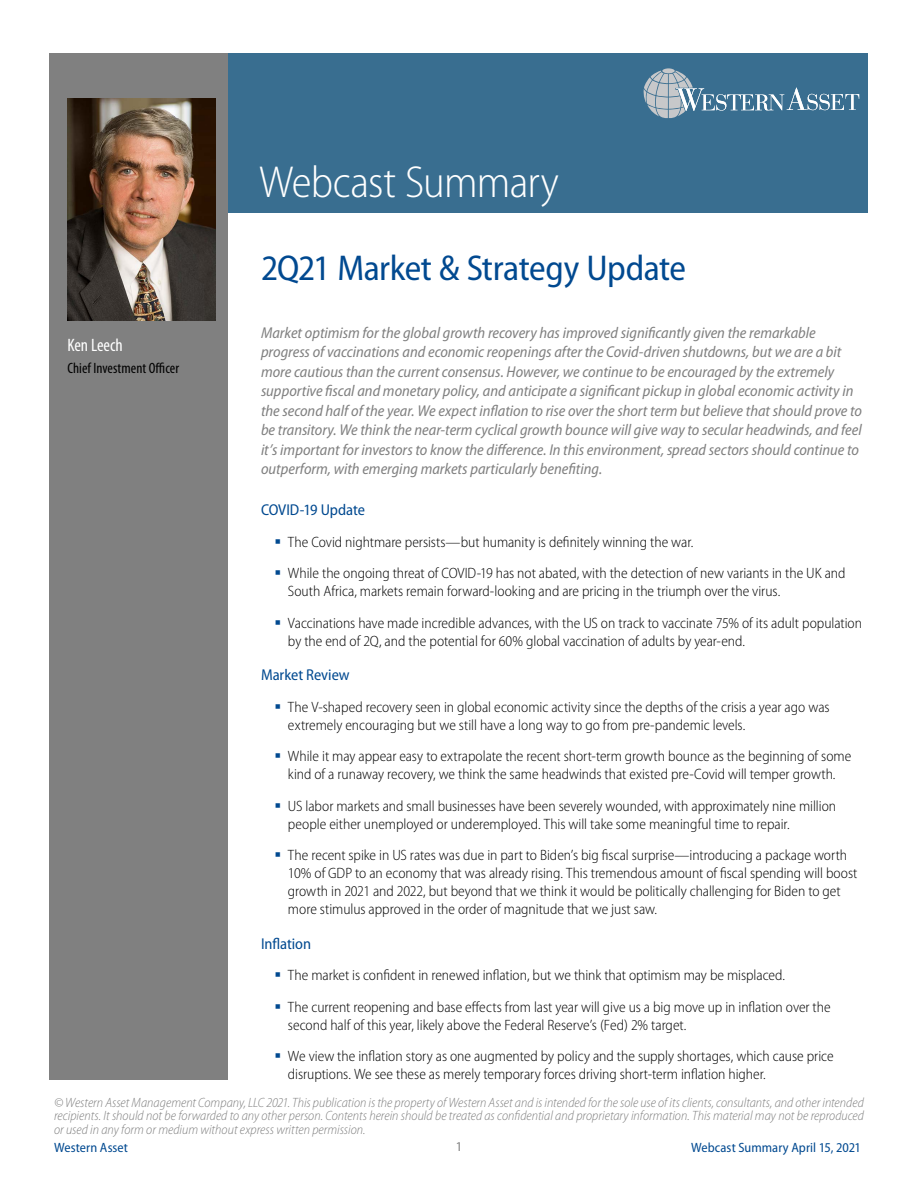
<style>
.page{position:relative;width:918px;height:1188px;background:#fff}
.page>*{position:absolute;margin:0;border:0;box-sizing:border-box;transform-origin:0 0}
.t1{font:300 semi-condensed 45px "Myriad Pro";letter-spacing:-.02em;color:#fff}
.t2{font:semi-condensed 36px "Myriad Pro";letter-spacing:-.015em;color:#014990}
.t3{font:condensed 18px "Myriad Pro";color:#fff}
.t4{font:italic semi-condensed 15.75px/19.5px "Myriad Pro";color:#808080}
.t5{font:semi-condensed 15.75px "Myriad Pro";letter-spacing:-.005em;color:#014990}
.t6{font:300 semi-condensed 15px/18px "Myriad Pro";color:#000}
.t7{font:condensed 15px "Myriad Pro";letter-spacing:.005em;color:#000}
.t8{font:italic 300 semi-condensed 13.5px/13.5px "Myriad Pro";color:#808080;text-align:justify}
.t9{font:semi-condensed 13.5px "Myriad Pro";letter-spacing:.005em;color:#014990}
.t10{font:semi-condensed 13.5px "Myriad Pro";color:#808080}
</style>
<div class="page">
<div style="left:50px;top:53px;width:818px;height:160px;background:#396e90"></div>
<div style="left:662px;top:68px;width:13px;height:5px;background:#c7c8ca;border-radius:50%"></div>
<svg style="left:643px;top:71px;width:216px;height:47px"></svg>
<div style="left:50px;top:53px;width:178px;height:1027px;background:#808080"></div>
<img style="left:68px;top:98px;width:148px;height:223px">
<h1 class="t1" style="left:259px;top:158px;width:301px">Webcast Summary</h1>
<h2 class="t2" style="left:261px;top:248px;width:427px">2Q21 Market &amp; Strategy Update</h2>
<p class="t4" style="left:261px;top:323px;width:602px">Market optimism for the global growth recovery has improved significantly given the remarkable progress of vaccinations and economic reopenings after the Covid-driven shutdowns, but we are a bit more cautious than the current consensus. However, we continue to be encouraged by the extremely supportive fiscal and monetary policy, and anticipate a significant pickup in global economic activity in the second half of the year. We expect inflation to rise over the short term but believe that should prove to be transitory. We think the near-term cyclical growth bounce will give way to secular headwinds, and feel it’s important for investors to know the difference. In this environment, spread sectors should continue to outperform, with emerging markets particularly benefiting.</p>
<p class="t5" style="left:261px;top:502px;width:106px">COVID-19 Update</p>
<p class="t6" style="left:288px;top:526px;width:559px;line-height:31.5px">The Covid nightmare persists—but humanity is definitely winning the war.<br>While the ongoing threat of COVID-19 has not abated, with the detection of new variants in the UK and</p>
<p class="t6" style="left:288px;top:576px;width:576px;line-height:31.5px">South Africa, markets remain forward-looking and are pricing in the triumph over the virus.<br>Vaccinations have made incredible advances, with the US on track to vaccinate 75% of its adult population</p>
<p class="t6" style="left:288px;top:632px;width:459px">by the end of 2Q, and the potential for 60% global vaccination of adults by year-end.</p>
<p class="t5" style="left:261px;top:667px;width:90px">Market Review</p>
<p class="t6" style="left:288px;top:698px;width:543px">The V-shaped recovery seen in global economic activity since the depths of the crisis a year ago was extremely encouraging but we still have a long way to go from pre-pandemic levels.</p>
<p class="t6" style="left:288px;top:748px;width:565px">While it may appear easy to extrapolate the recent short-term growth bounce as the beginning of some kind of a runaway recovery, we think the same headwinds that existed pre-Covid will temper growth.</p>
<p class="t6" style="left:288px;top:797px;width:550px">US labor markets and small businesses have been severely wounded, with approximately nine million people either unemployed or underemployed. This will take some meaningful time to repair.</p>
<p class="t6" style="left:288px;top:847px;width:571px">The recent spike in US rates was due in part to Biden’s big fiscal surprise—introducing a package worth 10% of GDP to an economy that was already rising. This tremendous amount of fiscal spending will boost growth in 2021 and 2022, but beyond that we think it would be politically challenging for Biden to get more stimulus approved in the order of magnitude that we just saw.</p>
<p class="t5" style="left:261px;top:935px;width:52px">Inflation</p>
<p class="t6" style="left:288px;top:960px;width:544px;line-height:31.5px">The market is confident in renewed inflation, but we think that optimism may be misplaced.<br>The current reopening and base effects from last year will give us a big move up in inflation over the</p>
<p class="t6" style="left:288px;top:1009px;width:547px;line-height:31.5px">second half of this year, likely above the Federal Reserve’s (Fed) 2% target.<br>We view the inflation story as one augmented by policy and the supply shortages, which cause price</p>
<p class="t6" style="left:288px;top:1066px;width:479px">disruptions. We see these as merely temporary forces driving short-term inflation higher.</p>
<p class="t8" style="left:54px;top:1096px;width:812px">© Western Asset Management Company, LLC 2021. This publication is the property of Western Asset and is intended for the sole use of its clients, consultants, and other intended recipients. It should not be forwarded to any other person. Contents herein should be treated as confidential and proprietary information. This material may not be reproduced or used in any form or medium without express written permission.</p>
<p class="t3" style="left:68px;top:335px;width:57px">Ken Leech</p>
<p class="t7" style="left:68px;top:360px;width:113px">Chief Investment Officer</p>
<p class="t9" style="left:54px;top:1140px;width:76px">Western Asset</p>
<p class="t10" style="left:456px;top:1139px;width:8px">1</p>
<p class="t9" style="left:691px;top:1140px;width:171px">Webcast Summary April 15, 2021</p>
</div>
